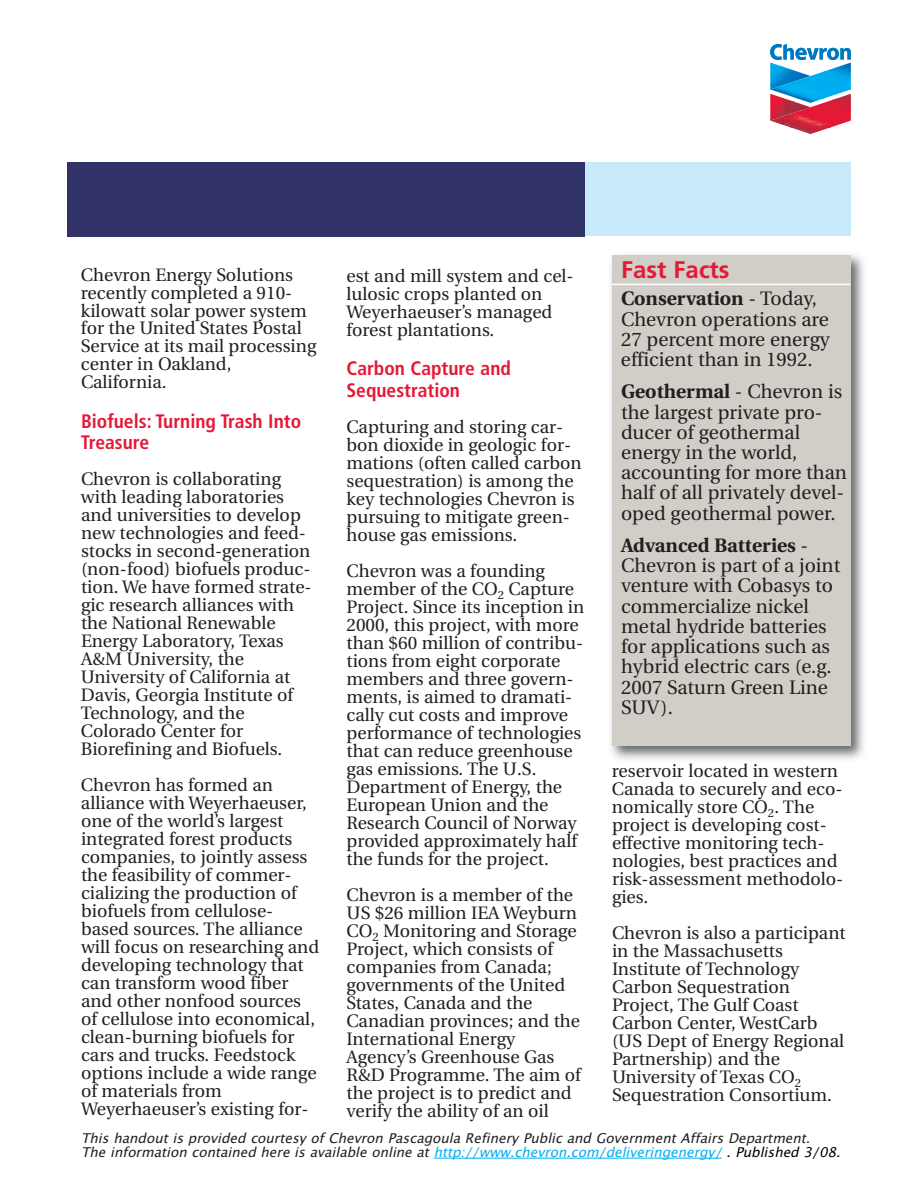
<style>
.page{position:relative;width:918px;height:1188px;background:#fff}
.page>*{position:absolute;margin:0;border:0;box-sizing:border-box;transform-origin:0 0}
.t1{font:700 24px "Frutiger";color:#e51836}
.t2{font:19.5px/20.2px "Utopia";color:#231f20}
.t3{font:700 condensed 19.5px/21.3px "Frutiger";color:#e51836}
.t4{font:18px/18px "Utopia";color:#231f20}
.t5{font:italic 13.5px/13.5px "Lucida Grande";color:#231f20}
.s1{font-weight:700}
.s2{color:#00aeef}
.s3{font-style:normal;color:#000}
.s4{color:#000}
</style>
<div class="page">
<div style="left:585px;top:162px;width:265px;height:74px;background:#c6eafa"></div>
<div style="left:68px;top:162px;width:517px;height:75px;background:#303268"></div>
<img style="left:770px;top:67px;width:27px;height:13px">
<img style="left:826px;top:67px;width:25px;height:4px">
<img style="left:797px;top:71px;width:54px;height:9px">
<img style="left:770px;top:80px;width:81px;height:14px">
<img style="left:770px;top:94px;width:25px;height:8px">
<img style="left:770px;top:102px;width:34px;height:16px">
<img style="left:793px;top:94px;width:58px;height:7px">
<img style="left:804px;top:100px;width:47px;height:9px">
<img style="left:777px;top:109px;width:74px;height:9px">
<img style="left:770px;top:118px;width:81px;height:9px">
<img style="left:790px;top:127px;width:27px;height:7px">
<img style="left:777px;top:113px;width:57px;height:13px">
<img style="left:794px;top:126px;width:38px;height:6px">
<img style="left:776px;top:82px;width:57px;height:13px">
<svg style="left:770px;top:44px;width:81px;height:23px"></svg>
<img style="left:611px;top:254px;width:253px;height:511px">
<img style="left:673px;top:764px;width:46px;height:1px">
<div style="left:612px;top:255px;width:238px;height:491px;background:#d1cec7"></div>
<hr style="left:612px;top:284px;width:238px;height:1px;background:#fff">
<hr style="left:434px;top:1158px;width:288px;height:1px;background:#00aeef">
<p class="t4" style="left:81px;top:267px;width:237px">Chevron Energy Solutions recently completed a 910- kilowatt solar power system for the United States Postal<br>Service at its mail processing center in Oakland,<br>California.</p>
<p class="t3" style="left:81px;top:412px;width:222px">Biofuels: Turning Trash Into<br>Treasure</p>
<p class="t4" style="left:81px;top:471px;width:232px">Chevron is collaborating with leading laboratories and universities to develop new technologies and feed&shy;stocks in second-generation (non-food) biofuels produc&shy;tion. We have formed strate&shy;gic research alliances with the National Renewable<br>Energy Laboratory, Texas<br>A&amp;M University, the<br>University of California at<br>Davis, Georgia Institute of<br>Technology, and the<br>Colorado Center for<br>Biorefining and Biofuels.</p>
<p class="t4" style="left:81px;top:777px;width:240px">Chevron has formed an alliance with Weyerhaeuser, one of the world’s largest integrated forest products companies, to jointly assess the feasibility of commer&shy;cializing the production of biofuels from cellulose&shy;based sources. The alliance will focus on researching and developing technology that can transform wood fiber and other nonfood sources of cellulose into economical, clean-burning biofuels for cars and trucks. Feedstock options include a wide range of materials from<br>Weyerhaeuser’s existing for-</p>
<p class="t4" style="left:346px;top:268px;width:229px">est and mill system and cel&shy;lulosic crops planted on<br>Weyerhaeuser’s managed forest plantations.</p>
<p class="t3" style="left:346px;top:359px;width:166px">Carbon Capture and<br>Sequestration</p>
<p class="t4" style="left:346px;top:419px;width:237px">Capturing and storing car&shy;bon dioxide in geologic for&shy;mations (often called carbon sequestration) is among the key technologies Chevron is pursuing to mitigate green&shy;house gas emissions.</p>
<p class="t4" style="left:346px;top:563px;width:239px">Chevron was a founding member of the CO<sub>2</sub> Capture<br>Project. Since its inception in<br>2000, this project, with more than $60 million of contribu&shy;tions from eight corporate members and three govern&shy;ments, is aimed to dramati&shy;cally cut costs and improve performance of technologies that can reduce greenhouse gas emissions. The U.S.<br>Department of Energy, the<br>European Union and the<br>Research Council of Norway provided approximately half the funds for the project.</p>
<p class="t4" style="left:346px;top:887px;width:236px">Chevron is a member of the<br>US $26 million IEA Weyburn<br>CO<sub>2</sub> Monitoring and Storage<br>Project, which consists of companies from Canada; governments of the United<br>States, Canada and the<br>Canadian provinces; and the<br>International Energy<br>Agency’s Greenhouse Gas<br>R&amp;D Programme. The aim of the project is to predict and verify the ability of an oil</p>
<h1 class="t1" style="left:621px;top:260px;width:110px">Fast Facts</h1>
<p class="t2" style="left:621px;top:290px;width:210px"><span class="s1">Conservation</span> - Today,<br>Chevron operations are<br>27 percent more energy efficient than in 1992.</p>
<p class="t2" style="left:621px;top:383px;width:228px"><span class="s1">Geothermal</span> - Chevron is the largest private pro&shy;ducer of geothermal energy in the world, accounting for more than half of all privately devel&shy;oped geothermal power.</p>
<p class="t2" style="left:621px;top:537px;width:221px"><span class="s1">Advanced Batteries</span> -<br>Chevron is part of a joint venture with Cobasys to commercialize nickel metal hydride batteries for applications such as hybrid electric cars (e.g.<br>2007 Saturn Green Line<br>SUV).</p>
<p class="t4" style="left:612px;top:763px;width:233px">reservoir located in western<br>Canada to securely and eco&shy;nomically store CO<sub>2</sub>. The project is developing cost&shy;effective monitoring tech&shy;nologies, best practices and risk-assessment methodolo&shy;gies.</p>
<p class="t4" style="left:612px;top:925px;width:235px">Chevron is also a participant in the Massachusetts<br>Institute of Technology<br>Carbon Sequestration<br>Project, The Gulf Coast<br>Carbon Center, WestCarb (US Dept of Energy Regional<br>Partnership) and the<br>University of Texas CO<sub>2<br></sub>Sequestration Consortium.</p>
<p class="t5" style="left:81px;top:1132px;width:766px">This handout is provided courtesy of Chevron Pascagoula Refinery Public and Government Affairs Department.<br>The information contained here is available online at <span class="s2">http://www.chevron.com/deliveringenergy/</span> <span class="s3">.</span> <span class="s4">Published 3/08.</span></p>
</div>
